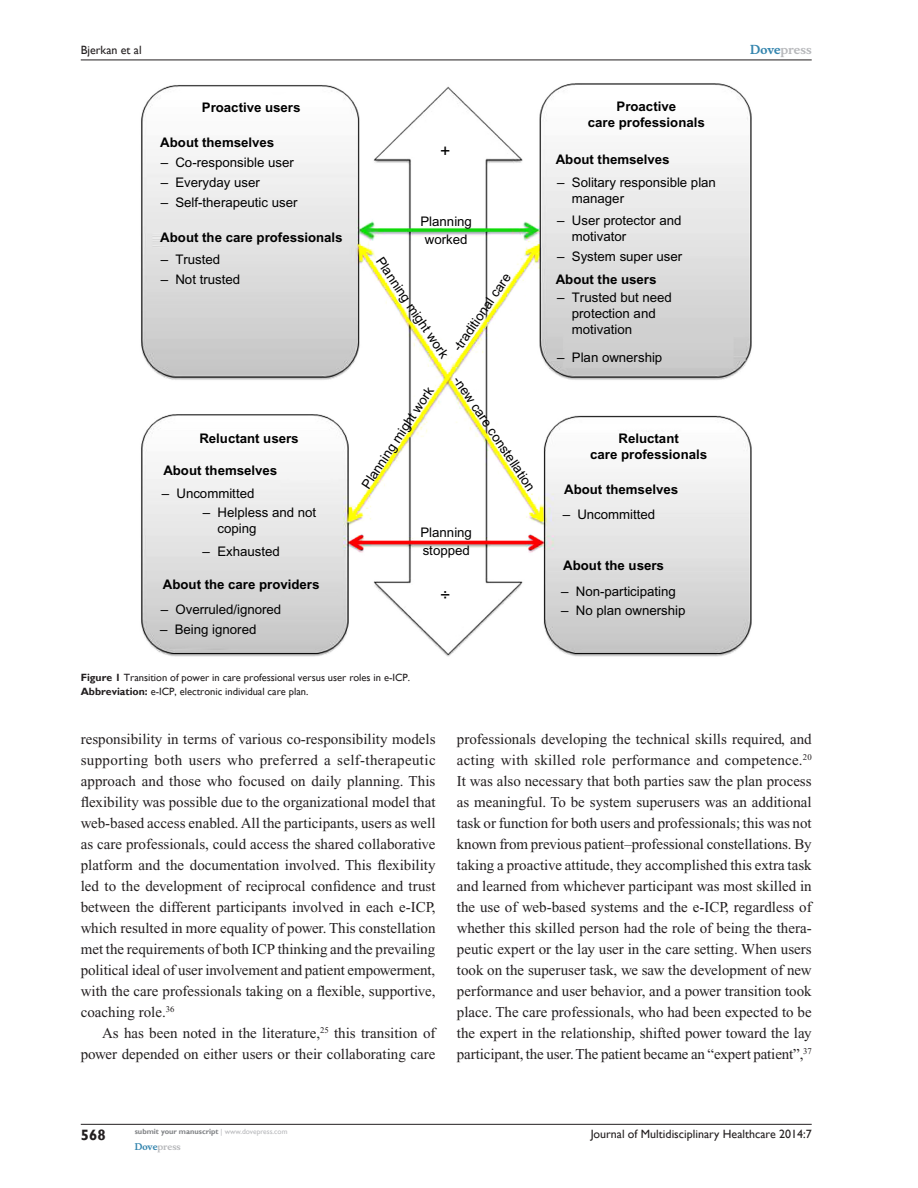
<style>
.page{position:relative;width:918px;height:1188px;background:#fff}
.page>*{position:absolute;margin:0;border:0;box-sizing:border-box;transform-origin:0 0}
.t1{font:17.7px "Arial";color:#000}
.Tx{font:15px/21px "Times New Roman";color:#231f20;text-align:justify}
.t2{font:700 15px "Gill Sans";color:#231f20}
.t3{font:13.2px/15.9px "Arial";color:#000}
.t4{font:700 13.2px/15.9px "Arial";color:#000;text-align:center}
.t5{font:12px "Gill Sans";color:#231f20}
.t6{font:700 12px "Musee";color:#b8b9bc}
.FC{font:10.5px "Gill Sans";color:#231f20}
.FigSNRI{font:10.5px "Gill Sans";color:#231f20}
.t7{font:700 9px "Musee";color:#b8b9bc}
.t8{font:700 7.5px "Gill Sans";color:#808285}
.s1{font-weight:700}
.s2{color:#3485ae}
.s3{font-weight:400;color:#b8b9bc}
</style>
<div class="page">
<hr style="left:81px;top:1124px;width:731px;height:1px;background:#231f20">
<hr style="left:81px;top:60px;width:731px;height:1px;background:#231f20">
<img style="left:141px;top:83px;width:611px;height:574px">
<p class="t5" style="left:81px;top:43px;width:62px">Bjerkan et al</p>
<p class="t4" style="left:202px;top:99px;width:100px">Proactive users</p>
<p class="t4" style="left:588px;top:99px;width:118px">Proactive<br>care professionals</p>
<p class="t4" style="left:160px;top:134px;width:115px">About themselves</p>
<p class="t4" style="left:556px;top:151px;width:115px">About themselves</p>
<p class="t1" style="left:440px;top:141px;width:12px">+</p>
<p class="t3" style="left:161px;top:155px;width:135px">– Co-responsible user</p>
<p class="t3" style="left:161px;top:175px;width:101px">– Everyday user</p>
<p class="t3" style="left:161px;top:194px;width:138px">– Self-therapeutic user</p>
<p class="t3" style="left:572px;top:175px;width:146px;text-indent:-15px">– Solitary responsible plan manager</p>
<p class="t3" style="left:572px;top:213px;width:111px;text-indent:-15px">– User protector and motivator</p>
<p class="t3" style="left:557px;top:249px;width:126px">– System super user</p>
<p class="t3" style="left:572px;top:290px;width:102px;text-indent:-15px">– Trusted but need protection and motivation</p>
<p class="t3" style="left:557px;top:350px;width:107px">– Plan ownership</p>
<p class="t3" style="left:421px;top:213px;width:53px;line-height:17.7px;text-align:center">Planning worked</p>
<p class="t3" style="left:386px;top:254px;width:121px;rotate:56deg">Planning might work</p>
<p class="t3" style="left:359px;top:483px;width:121px;rotate:-57deg">Planning might work</p>
<p class="t4" style="left:160px;top:229px;width:184px">About the care professionals</p>
<p class="t3" style="left:161px;top:252px;width:61px">– Trusted</p>
<p class="t3" style="left:161px;top:271px;width:81px">– Not trusted</p>
<p class="t3" style="left:450px;top:345px;width:93px;rotate:-55deg">-traditional care</p>
<p class="t3" style="left:463px;top:373px;width:137px;rotate:56deg">-new care constellation</p>
<p class="t3" style="left:421px;top:524px;width:53px;line-height:17.7px">Planning stopped</p>
<p class="t4" style="left:556px;top:272px;width:102px">About the users</p>
<p class="t4" style="left:199px;top:430px;width:101px">Reluctant users</p>
<p class="t4" style="left:590px;top:430px;width:118px">Reluctant<br>care professionals</p>
<p class="t4" style="left:564px;top:482px;width:115px">About themselves</p>
<p class="t4" style="left:163px;top:462px;width:115px">About themselves</p>
<p class="t3" style="left:162px;top:486px;width:94px">– Uncommitted</p>
<p class="t3" style="left:218px;top:505px;width:100px;text-indent:-15px">– Helpless and not coping</p>
<p class="t3" style="left:563px;top:507px;width:94px">– Uncommitted</p>
<p class="t3" style="left:203px;top:544px;width:79px">– Exhausted</p>
<p class="t4" style="left:163px;top:576px;width:158px">About the care providers</p>
<p class="t4" style="left:563px;top:558px;width:102px">About the users</p>
<p class="t1" style="left:440px;top:585px;width:12px">÷</p>
<p class="t3" style="left:561px;top:584px;width:116px">– Non-participating</p>
<p class="t3" style="left:161px;top:602px;width:122px">– Overruled/ignored</p>
<p class="t3" style="left:561px;top:603px;width:126px">– No plan ownership</p>
<p class="t3" style="left:160px;top:622px;width:98px">– Being ignored</p>
<p class="FC" style="left:81px;top:672px;width:331px"><span class="s1">Figure 1</span> Transition of power in care professional versus user roles in e-IC P.</p>
<p class="FigSNRI" style="left:81px;top:685px;width:229px"><span class="s1">Abbreviation:</span> e-ICP, electronic individual care plan.</p>
<p class="t6" style="left:750px;top:43px;width:63px"><span class="s2">Dove</span>press</p>
<p class="Tx" style="left:81px;top:728px;width:356px">responsibility in terms of various co-responsibility models supporting both users who preferred a self-therapeutic approach and those who focused on daily planning. This flexibility was possible due to the organizational model that web-based access enabled. All the participants, users as well as care professionals, could access the shared collaborative platform and the documentation involved. This flexibility led to the development of reciprocal confidence and trust between the different participants involved in each e-ICP, which resulted in more equality of power. This constellation met the requirements of both ICP thinking and the prevailing political ideal of user involvement and patient empowerment, with the care professionals taking on a flexible, supportive, coaching role.<sup>36</sup></p>
<p class="Tx" style="left:81px;top:1022px;width:356px;text-align:right">As has been noted in the literature,<sup>25</sup> this transition of power depended on either users or their collaborating care</p>
<p class="Tx" style="left:457px;top:728px;width:356px">professionals developing the technical skills required, and acting with skilled role performance and competence.<sup>20<br></sup>It was also necessary that both parties saw the plan process as meaningful. To be system superusers was an additional task or function for both users and professionals; this was not known from previous patient–professional constellations. By taking a proactive attitude, they accomplished this extra task and learned from whichever participant was most skilled in the use of web-based systems and the e-ICP, regardless of whether this skilled person had the role of being the thera&shy;peutic expert or the lay user in the care setting. When users took on the superuser task, we saw the development of new performance and user behavior, and a power transition took place. The care professionals, who had been expected to be the expert in the relationship, shifted power toward the lay participant, the user. The patient became an “expert patient”,<sup>37</sup></p>
<p class="t2" style="left:81px;top:1126px;width:26px">568</p>
<p class="t8" style="left:135px;top:1127px;width:154px">submit your manuscript <span class="s3">| www.dovepress.com</span></p>
<p class="t7" style="left:135px;top:1141px;width:48px"><span class="s2">Dove</span>press</p>
<p class="t5" style="left:591px;top:1127px;width:222px">Journal of Multidisciplinary Healthcare 2014:7</p>
</div>
